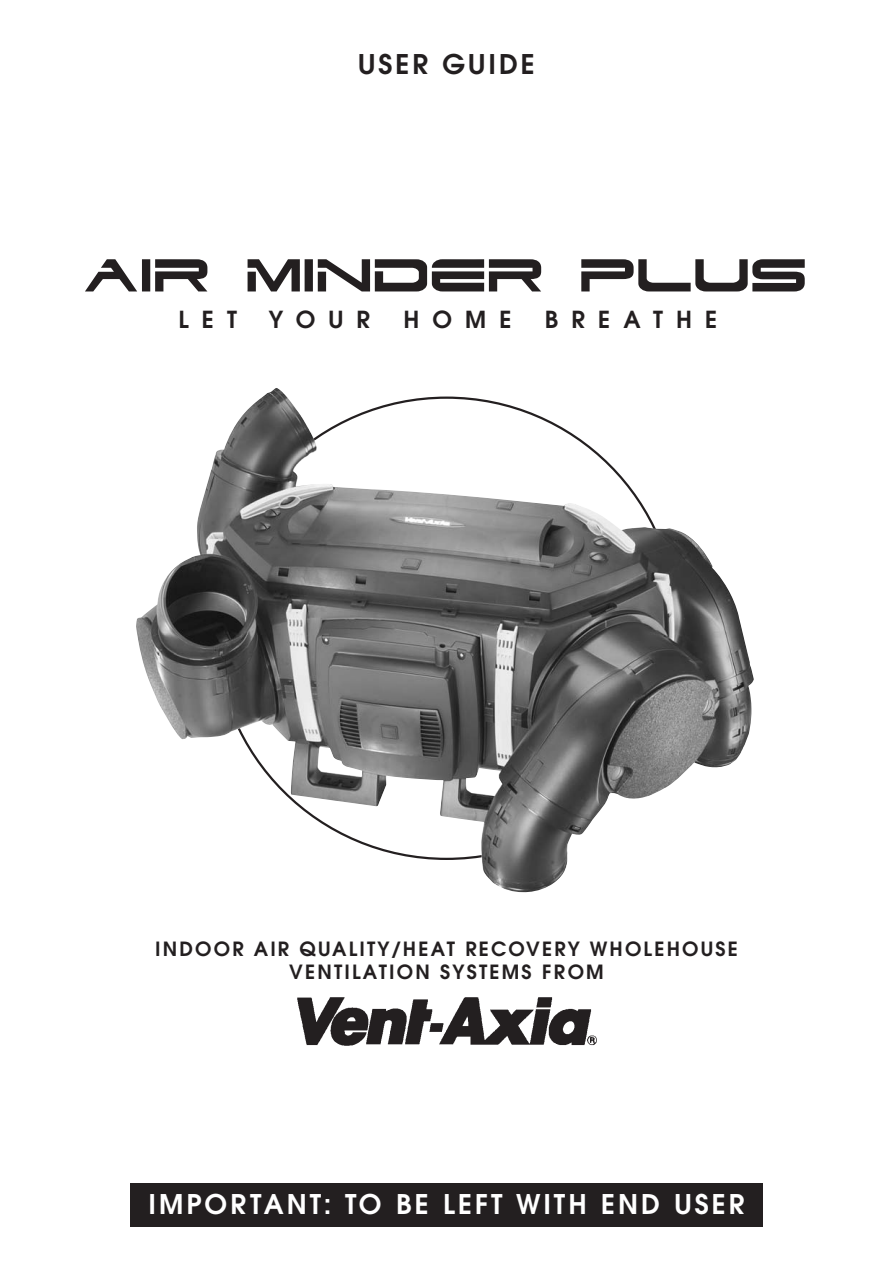
<style>
.page{position:relative;width:893px;height:1263px;background:#fff}
.page>*{position:absolute;margin:0;border:0;box-sizing:border-box;transform-origin:0 0}
.t1{font:55.35px "Dodger";letter-spacing:-.02em;color:#231f20}
.t2{font:600 27px "Avant Garde";letter-spacing:.11em;color:#fff}
.t3{font:600 27px "Avant Garde";letter-spacing:.11em;color:#231f20}
.t4{font:600 23.4px "Avant Garde";letter-spacing:.56em;color:#231f20}
.t5{font:600 19.5px/23.4px "Avant Garde";letter-spacing:.11em;color:#231f20;text-align:center}
</style>
<div class="page">
<div style="left:130px;top:1183px;width:633px;height:44px;background:#231f20"></div>
<img style="left:136px;top:388px;width:618px;height:505px">
<img style="left:297px;top:997px;width:300px;height:49px">
<h2 class="t3" style="left:358px;top:54px;width:178px">USER GUIDE</h2>
<h1 class="t1" style="left:85px;top:240px;width:727px">AIR MINDER PLUS</h1>
<p class="t4" style="left:179px;top:311px;width:60px">LET</p>
<p class="t4" style="left:269px;top:311px;width:103px">YOUR</p>
<p class="t4" style="left:403px;top:311px;width:109px">HOME</p>
<p class="t4" style="left:545px;top:311px;width:174px">BREATHE</p>
<p class="t5" style="left:155px;top:939px;width:584px">INDOOR AIR QUALITY/HEAT RECOVERY WHOLEHOUSE<br>VENTILATION SYSTEMS FROM</p>
<h2 class="t2" style="left:149px;top:1194px;width:597px">IMPORTANT: TO BE LEFT WITH END USER</h2>
</div>
